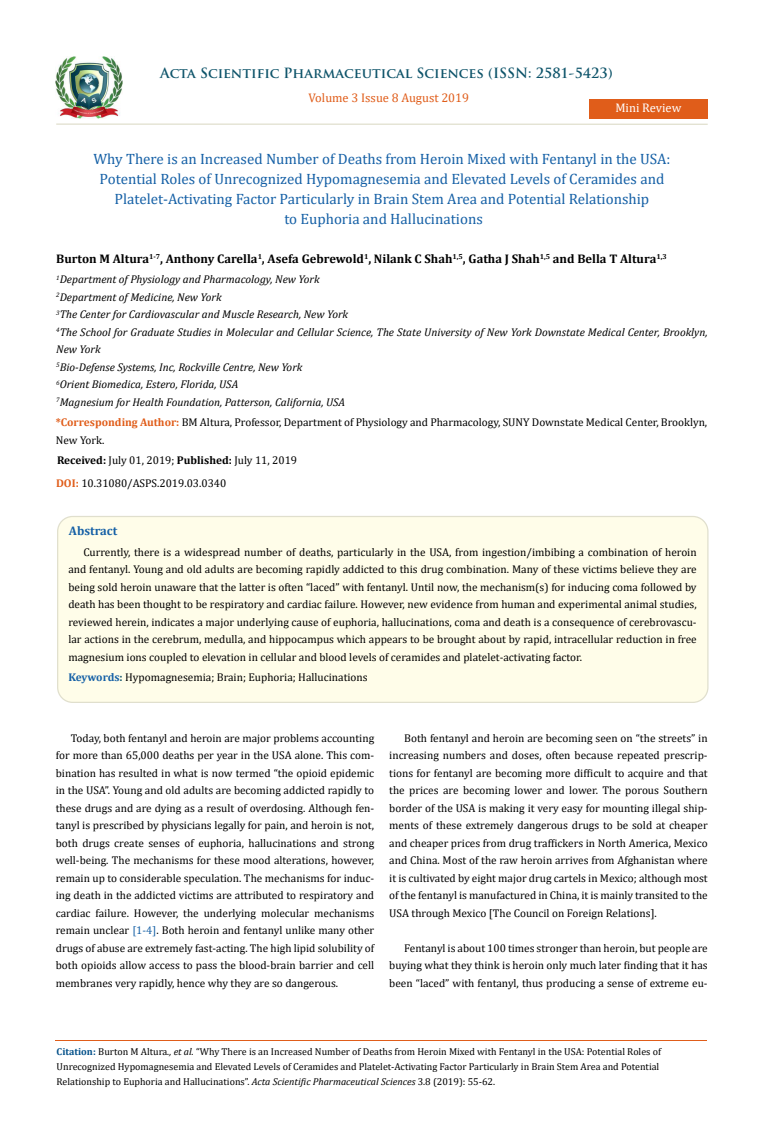
<style>
.page{position:relative;width:764px;height:1140px;background:#fff}
.page>*{position:absolute;margin:0;border:0;box-sizing:border-box;transform-origin:0 0}
.t1{font:15px/20px "Cambria";color:#1560a6;text-align:center}
.t2{font:700 13.75px "Trajan Pro";color:#0e546a}
.t3{font:700 12.5px "Cambria";color:#000}
.t4{font:12.5px "Cambria";color:#e05d1a}
.t5{font:12.5px "Cambria";color:#fff}
.t6{font:700 12.5px "Cambria";color:#1560a6}
.t7{font:11.25px/17.5px "Cambria";color:#000;text-align:justify}
.t8{font:italic 11.25px/17.5px "Cambria";color:#000}
.t9{font:10px/15px "Cambria";color:#000}
.s1{font-weight:700;color:#e05d1a}
.s2{font-weight:700}
.s3{font-weight:700;color:#1560a6}
.s4{font-weight:700;color:#0e546a}
.s5{color:#1560a6}
.s6{font-weight:700;color:#035089}
.s7{font-style:italic}
</style>
<div class="page">
<img style="left:56px;top:57px;width:66px;height:61px">
<div style="left:589px;top:99px;width:118px;height:20px;background:#e05d1a"></div>
<hr style="left:56px;top:123px;width:651px;height:2px;background:#e0dfcd">
<div style="left:58px;top:517px;width:650px;height:185px;background:#fffde9;border-radius:15px"></div>
<div style="left:57px;top:516px;width:651px;height:187px;border:1px solid #e0dfcd;border-radius:15px"></div>
<hr style="left:55px;top:1040px;width:652px;height:1px;background:#e05d1a">
<p class="t2" style="left:160px;top:64px;width:454px">Acta Scientific Pharmaceutical Sciences (ISSN: 2581-5423)</p>
<p class="t4" style="left:309px;top:91px;width:162px">Volume 3 Issue 8 August 2019</p>
<p class="t5" style="left:615px;top:100px;width:67px">Mini Review</p>
<p class="t1" style="left:93px;top:149px;width:578px">Why There is an Increased Number of Deaths from Heroin Mixed with Fentanyl in the USA:<br>Potential Roles of Unrecognized Hypomagnesemia and Elevated Levels of Ceramides and Platelet-Activating Factor Particularly in Brain Stem Area and Potential Relationship<br>to Euphoria and Hallucinations</p>
<p class="t3" style="left:56px;top:250px;width:612px">Burton M Altura<sup>1-7</sup>, Anthony Carella<sup>1</sup>, Asefa Gebrewold<sup>1</sup>, Nilank C Shah<sup>1,5</sup>, Gatha J Shah<sup>1,5</sup> and Bella T Altura<sup>1,3</sup></p>
<p class="t8" style="left:56px;top:270px;width:653px"><sup>1</sup>Department of Physiology and Pharmacology, New York<br><sup>2</sup>Department of Medicine, New York<br><sup>3</sup>The Center for Cardiovascular and Muscle Research, New York<br><sup>4</sup>The School for Graduate Studies in Molecular and Cellular Science, The State University of New York Downstate Medical Center, Brooklyn, New York<br><sup>5</sup>Bio-Defense Systems, Inc, Rockville Centre, New York<br><sup>6</sup>Orient Biomedica, Estero, Florida, USA<br><sup>7</sup>Magnesium for Health Foundation, Patterson, California, USA</p>
<p class="t7" style="left:56px;top:413px;width:653px"><span class="s1">*Corresponding Author:</span> BM Altura, Professor, Department of Physiology and Pharmacology, SUNY Downstate Medical Center, Brooklyn,<br>New York.</p>
<p class="t7" style="left:57px;top:451px;width:242px"><span class="s2">Received:</span> July 01, 2019; <span class="s2">Published:</span> July 11, 2019</p>
<p class="t7" style="left:56px;top:475px;width:172px"><span class="s1">DOI:</span> 10.31080/ASPS.2019.03.0340</p>
<p class="t6" style="left:69px;top:522px;width:50px">Abstract</p>
<p class="t7" style="left:68px;top:543px;width:630px;text-indent:15px">Currently, there is a widespread number of deaths, particularly in the USA, from ingestion/imbibing a combination of heroin and fentanyl. Young and old adults are becoming rapidly addicted to this drug combination. Many of these victims believe they are being sold heroin unaware that the latter is often “laced” with fentanyl. Until now, the mechanism(s) for inducing coma followed by death has been thought to be respiratory and cardiac failure. However, new evidence from human and experimental animal studies, reviewed herein, indicates a major underlying cause of euphoria, hallucinations, coma and death is a consequence of cerebrovascu&shy;lar actions in the cerebrum, medulla, and hippocampus which appears to be brought about by rapid, intracellular reduction in free magnesium ions coupled to elevation in cellular and blood levels of ceramides and platelet-activating factor.</p>
<p class="t7" style="left:68px;top:668px;width:301px"><span class="s3">Keywords</span><span class="s4">:</span> Hypomagnesemia; Brain; Euphoria; Hallucinations</p>
<p class="t7" style="left:56px;top:729px;width:320px;text-indent:15px">Today, both fentanyl and heroin are major problems accounting for more than 65,000 deaths per year in the USA alone. This com&shy;bination has resulted in what is now termed “the opioid epidemic in the USA”. Young and old adults are becoming addicted rapidly to these drugs and are dying as a result of overdosing. Although fen&shy;tanyl is prescribed by physicians legally for pain, and heroin is not, both drugs create senses of euphoria, hallucinations and strong well-being. The mechanisms for these mood alterations, however, remain up to considerable speculation. The mechanisms for induc&shy;ing death in the addicted victims are attributed to respiratory and cardiac failure. However, the underlying molecular mechanisms remain unclear <span class="s5">[1-4]</span>. Both heroin and fentanyl unlike many other drugs of abuse are extremely fast-acting. The high lipid solubility of both opioids allow access to pass the blood-brain barrier and cell membranes very rapidly, hence why they are so dangerous.</p>
<p class="t7" style="left:389px;top:729px;width:320px;text-indent:15px">Both fentanyl and heroin are becoming seen on “the streets” in increasing numbers and doses, often because repeated prescrip&shy;tions for fentanyl are becoming more difficult to acquire and that the prices are becoming lower and lower. The porous Southern border of the USA is making it very easy for mounting illegal ship&shy;ments of these extremely dangerous drugs to be sold at cheaper and cheaper prices from drug traffickers in North America, Mexico and China. Most of the raw heroin arrives from Afghanistan where it is cultivated by eight major drug cartels in Mexico; although most of the fentanyl is manufactured in China, it is mainly transited to the USA through Mexico [The Council on Foreign Relations].</p>
<p class="t7" style="left:389px;top:939px;width:320px;text-indent:15px">Fentanyl is about 100 times stronger than heroin, but people are buying what they think is heroin only much later finding that it has been “laced” with fentanyl, thus producing a sense of extreme eu-</p>
<p class="t9" style="left:57px;top:1044px;width:606px"><span class="s6">Citation:</span> Burton M Altura<span class="s7">., et al.</span> “Why There is an Increased Number of Deaths from Heroin Mixed with Fentanyl in the USA: Potential Roles of<br>Unrecognized Hypomagnesemia and Elevated Levels of Ceramides and Platelet-Activating Factor Particularly in Brain Stem Area and Potential<br>Relationship to Euphoria and Hallucinations”. <span class="s7">Acta Scientific Pharmaceutical Sciences</span> 3.8 (2019): 55-62.</p>
</div>
